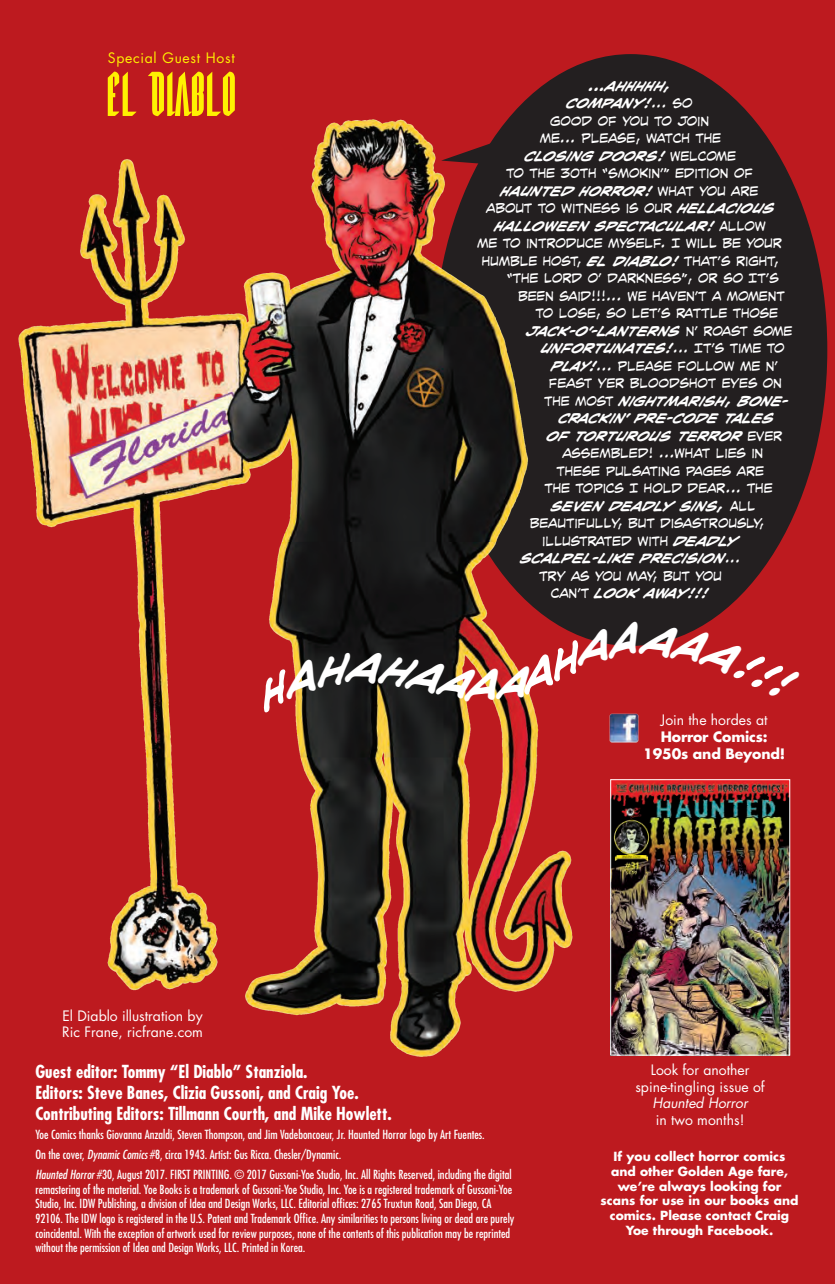
<style>
.page{position:relative;width:835px;height:1284px;background:#bd1a1f}
.page>*{position:absolute;margin:0;border:0;box-sizing:border-box;transform-origin:0 0}
.t1{font:57.75px "Devil Summoner";color:#fff101}
.t2{font:700 condensed 17.5px/21px "Futura";color:#fff}
.Captions{font:14px/16.8px "Futura";color:#fff;text-align:center}
.Captions-2{font:700 14px/16.8px "Futura";letter-spacing:-.01em;color:#fff;text-align:center}
.t3{font:14px "Futura";letter-spacing:.05em;color:#fff101}
.Craiggy_s_Text{font:13.12px "CC Joe Kubert";color:#fff}
.Craiggy_s_Text-2{font:italic 700 13.12px "CC Joe Kubert";color:#fff}
.t4{font:condensed 12.25px/14.7px "Futura";color:#fff}
.Captions-3{font:700 12.25px/14.7px "Futura";color:#fff;text-align:center}
.s1{font-weight:400;font-style:normal}
.s2{font-weight:700;font-style:italic}
.s3{font-weight:400}
.s4{font-style:italic}
</style>
<div class="page">
<div style="left:434px;top:54px;width:393px;height:592px;background:#231f20;border-radius:50%"></div>
<img style="left:18px;top:111px;width:555px;height:946px">
<svg style="left:441px;top:141px;width:57px;height:24px"></svg>
<img style="left:612px;top:781px;width:176px;height:272px">
<div style="left:610px;top:779px;width:180px;height:276px;border:1px solid #fff"></div>
<img style="left:609px;top:714px;width:30px;height:29px">
<svg style="left:249px;top:618px;width:465px;height:96px"></svg>
<p class="t3" style="left:108px;top:49px;width:128px">Special Guest Host</p>
<p class="t1" style="left:106px;top:64px;width:132px">El Diablo</p>
<p class="Captions" style="left:62px;top:1007px;width:142px;line-height:15.8px;text-align:left">El Diablo illustration by<br>Ric Frane, ricfrane.com</p>
<p class="Craiggy_s_Text-2" style="left:589px;top:79px;width:83px">...AHHHHH,</p>
<p class="Craiggy_s_Text-2" style="left:566px;top:97px;width:127px">COMPANY!<span class="s1">... SO</span></p>
<p class="Craiggy_s_Text" style="left:550px;top:114px;width:160px">GOOD OF YOU TO JOIN</p>
<p class="Craiggy_s_Text" style="left:540px;top:132px;width:183px">ME... PLEASE, WATCH THE</p>
<p class="Craiggy_s_Text-2" style="left:525px;top:149px;width:212px">CLOSING DOORS! <span class="s1">WELCOME</span></p>
<p class="Craiggy_s_Text" style="left:506px;top:167px;width:248px">TO THE 30TH “SMOKIN’” EDITION OF</p>
<p class="Craiggy_s_Text-2" style="left:501px;top:184px;width:259px">HAUNTED HORROR! <span class="s1">WHAT YOU ARE</span></p>
<p class="Craiggy_s_Text" style="left:486px;top:202px;width:290px">ABOUT TO WITNESS IS OUR <span class="s2">HELLACIOUS</span></p>
<p class="Craiggy_s_Text-2" style="left:495px;top:219px;width:273px">HALLOWEEN SPECTACULAR! <span class="s1">ALLOW</span></p>
<p class="Craiggy_s_Text" style="left:477px;top:237px;width:306px">ME TO INTRODUCE MYSELF. I WILL BE YOUR</p>
<p class="Craiggy_s_Text" style="left:482px;top:254px;width:299px">HUMBLE HOST, <span class="s2">EL DIABLO!</span> THAT’S RIGHT,</p>
<p class="Craiggy_s_Text" style="left:507px;top:272px;width:273px">“THE LORD O’ DARKNESS”, OR SO IT’S</p>
<p class="Craiggy_s_Text" style="left:518px;top:289px;width:268px">BEEN SAID!!!... WE HAVEN’T A MOMENT</p>
<p class="Craiggy_s_Text" style="left:535px;top:307px;width:244px">TO LOSE, SO LET’S RATTLE THOSE</p>
<p class="Craiggy_s_Text-2" style="left:526px;top:324px;width:267px">JACK-O’-LANTERNS <span class="s1">N’ ROAST SOME</span></p>
<p class="Craiggy_s_Text-2" style="left:541px;top:342px;width:245px">UNFORTUNATES!<span class="s1">... IT’S TIME TO</span></p>
<p class="Craiggy_s_Text" style="left:551px;top:359px;width:228px"><span class="s2">PLAY!</span>... PLEASE FOLLOW ME N’</p>
<p class="Craiggy_s_Text" style="left:549px;top:377px;width:235px">FEAST YER BLOODSHOT EYES ON</p>
<p class="Craiggy_s_Text-2" style="left:544px;top:394px;width:246px"><span class="s1">THE MOST</span> NIGHTMARISH, BONE-</p>
<p class="Craiggy_s_Text-2" style="left:559px;top:412px;width:217px">CRACKIN’ PRE-CODE TALES</p>
<p class="Craiggy_s_Text-2" style="left:547px;top:429px;width:237px">OF TORTUROUS TERROR <span class="s1">EVER</span></p>
<p class="Craiggy_s_Text" style="left:562px;top:447px;width:202px">ASSEMBLED! ...WHAT LIES IN</p>
<p class="Craiggy_s_Text" style="left:556px;top:464px;width:209px">THESE PULSATING PAGES ARE</p>
<p class="Craiggy_s_Text" style="left:544px;top:482px;width:229px">THE TOPICS I HOLD DEAR... THE</p>
<p class="Craiggy_s_Text-2" style="left:551px;top:499px;width:206px">SEVEN DEADLY SINS, <span class="s1">ALL</span></p>
<p class="Craiggy_s_Text" style="left:530px;top:517px;width:236px">BEAUTIFULLY, BUT DISASTROUSLY,</p>
<p class="Craiggy_s_Text" style="left:542px;top:534px;width:197px">ILLUSTRATED WITH <span class="s2">DEADLY</span></p>
<p class="Craiggy_s_Text-2" style="left:520px;top:552px;width:221px">SCALPEL-LIKE PRECISION<span class="s1">...</span></p>
<p class="Craiggy_s_Text" style="left:539px;top:569px;width:184px">TRY AS YOU MAY, BUT YOU</p>
<p class="Craiggy_s_Text-2" style="left:551px;top:587px;width:159px"><span class="s1">CAN’T</span> LOOK AWAY!!!</p>
<p class="Captions-2" style="left:643px;top:711px;width:143px"><span class="s3">Join the hordes at<br></span>Horror Comics:<br>1950s and Beyond!</p>
<p class="t2" style="left:35px;top:1060px;width:358px">Guest editor: Tommy “El Diablo” Stanziola.<br>Editors: Steve Banes, Clizia Gussoni, and Craig Yoe.<br>Contributing Editors: Tillmann Courth, and Mike Howlett.</p>
<p class="t4" style="left:35px;top:1127px;width:451px">Yoe Comics thanks Giovanna Anzaldi, Steven Thompson, and Jim Vadeboncoeur, Jr. Haunted Horror logo by Art Fuentes.</p>
<p class="t4" style="left:35px;top:1147px;width:307px">On the cover, <span class="s4">Dynamic Comics</span> #8, circa 1943. Artist: Gus Ricca. Chesler/Dynamic.</p>
<p class="t4" style="left:35px;top:1166px;width:480px"><span class="s4">Haunted Horror</span> #30, August 2017. FIRST PRINTING. © 2017 Gussoni-Yoe Studio, Inc. All Rights Reserved, including the digital remastering of the material. Yoe Books is a trademark of Gussoni-Yoe Studio, Inc. Yoe is a registered trademark of Gussoni-Yoe Studio, Inc. IDW Publishing, a division of Idea and Design Works, LLC. Editorial offices: 2765 Truxtun Road, San Diego, CA 92106. The IDW logo is registered in the U.S. Patent and Trademark Office. Any similarities to persons living or dead are purely coincidental. With the exception of artwork used for review purposes, none of the contents of this publication may be reprinted without the permission of Idea and Design Works, LLC. Printed in Korea.</p>
<p class="Captions" style="left:635px;top:1061px;width:131px">Look for another spine-tingling issue of<br><span class="s4">Haunted Horror<br></span>in two months!</p>
<p class="Captions-3" style="left:600px;top:1148px;width:200px">If you collect horror comics and other Golden Age fare, we’re always looking for scans for use in our books and comics. Please contact Craig<br>Yoe through Facebook.</p>
</div>
